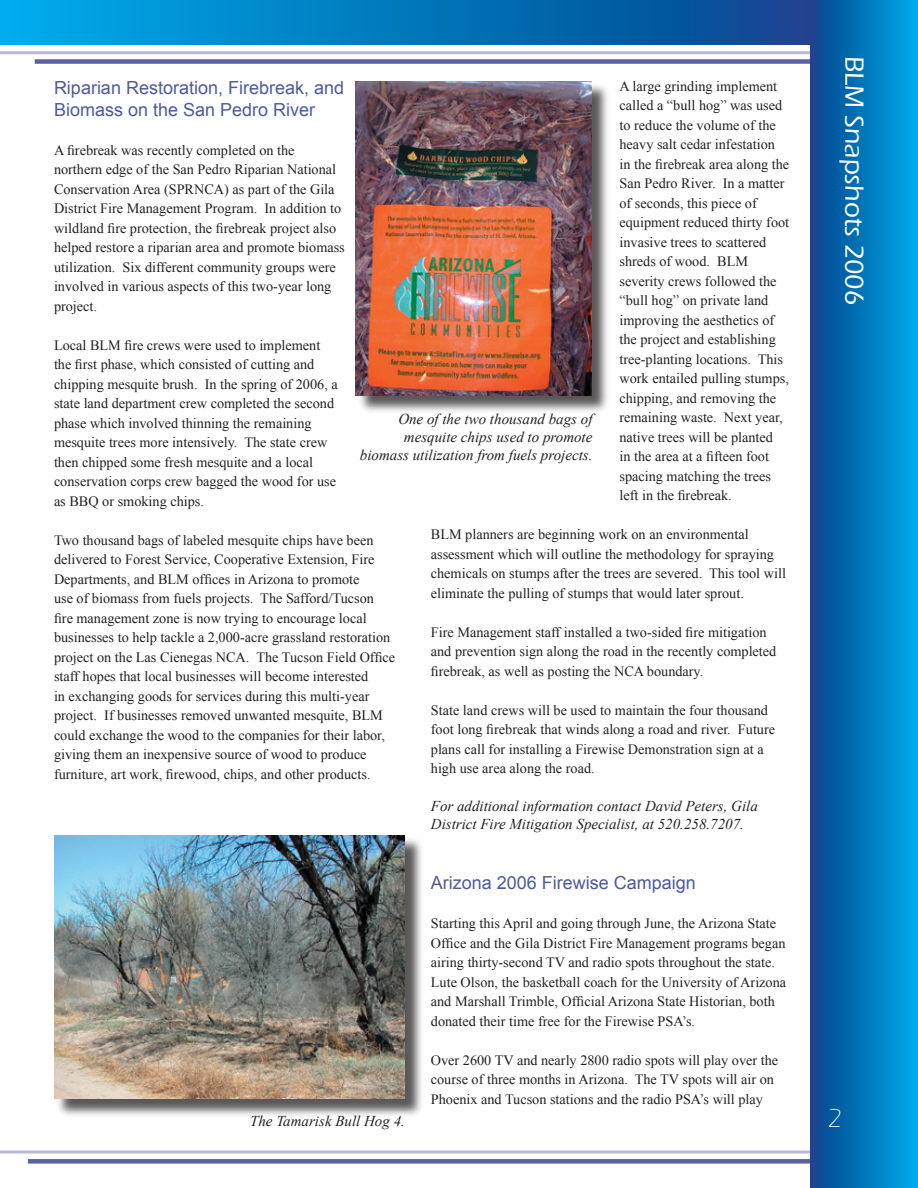
<style>
.page{position:relative;width:918px;height:1188px;background:#fff}
.page>*{position:absolute;margin:0;border:0;box-sizing:border-box;transform-origin:0 0}
.t1{font:500 27px "Eras ITC";color:#fff}
.t2{font:300 27px "Eras ITC";color:#fff}
.t3{font:18px/21.6px "Arial";color:#4d5a9e}
.t4{font:italic 15px/18px "Times New Roman";color:#231f20}
.t5{font:14.25px/19.5px "Times New Roman";color:#231f20}
</style>
<div class="page">
<hr style="left:0;top:51px;width:814px;height:3px;background:#b9b9d7">
<svg style="left:0;top:1150px;width:810px;height:4px;background:#cacae0"></svg>
<div style="left:35px;top:59px;width:782px;height:5px;background:#5861a3"></div>
<svg style="left:810px;top:0;width:108px;height:1188px;background:#0475b9"></svg>
<svg style="left:0;top:0;width:814px;height:44px;background:#0377bb"></svg>
<div style="left:28px;top:1159px;width:782px;height:5px;background:#5861a3"></div>
<div style="left:55px;top:836px;width:371px;height:283px;background:#231f20;opacity:.75"></div>
<img style="left:54px;top:835px;width:351px;height:264px">
<div style="left:356px;top:82px;width:256px;height:334px;background:#231f20;opacity:.75"></div>
<img style="left:355px;top:81px;width:236px;height:314px">
<p class="t5" style="left:619px;top:76px;width:171px">A large grinding implement called a “bull hog” was used to reduce the volume of the heavy salt cedar infestation in the firebreak area along the<br>San Pedro River. In a matter of seconds, this piece of equipment reduced thirty foot invasive trees to scattered shreds of wood. BLM severity crews followed the “bull hog” on private land improving the aesthetics of the project and establishing tree-planting locations. This work entailed pulling stumps, chipping, and removing the remaining waste. Next year, native trees will be planted<br>in the area at a fifteen foot spacing matching the trees left in the firebreak.</p>
<p class="t5" style="left:431px;top:525px;width:357px">BLM planners are beginning work on an environmental assessment which will outline the methodology for spraying chemicals on stumps after the trees are severed. This tool will eliminate the pulling of stumps that would later sprout.</p>
<p class="t5" style="left:431px;top:622px;width:347px">Fire Management staff installed a two-sided fire mitigation and prevention sign along the road in the recently completed firebreak, as well as posting the NCA boundary.</p>
<p class="t5" style="left:431px;top:700px;width:346px">State land crews will be used to maintain the four thousand foot long firebreak that winds along a road and river. Future plans call for installing a Firewise Demonstration sign at a high use area along the road.</p>
<p class="t4" style="left:431px;top:797px;width:329px">For additional information contact David Peters, Gila<br>District Fire Mitigation Specialist, at 520.258.7207.</p>
<p class="t3" style="left:54px;top:77px;width:292px">Riparian Restoration, Firebreak, and<br>Biomass on the San Pedro River</p>
<p class="t5" style="left:54px;top:140px;width:292px">A firebreak was recently completed on the northern edge of the San Pedro Riparian National Conservation Area (SPRNCA) as part of the Gila District Fire Management Program. In addition to wildland fire protection, the firebreak project also helped restore a riparian area and promote biomass utilization. Six different community groups were involved in various aspects of this two-year long project.</p>
<p class="t5" style="left:54px;top:335px;width:285px">Local BLM fire crews were used to implement the first phase, which consisted of cutting and chipping mesquite brush. In the spring of 2006, a state land department crew completed the second phase which involved thinning the remaining mesquite trees more intensively. The state crew then chipped some fresh mesquite and a local conservation corps crew bagged the wood for use as BBQ or smoking chips.</p>
<p class="t5" style="left:54px;top:530px;width:343px">Two thousand bags of labeled mesquite chips have been delivered to Forest Service, Cooperative Extension, Fire Departments, and BLM offices in Arizona to promote<br>use of biomass from fuels projects. The Safford/Tucson fire management zone is now trying to encourage local businesses to help tackle a 2,000-acre grassland restoration project on the Las Cienegas NCA. The Tucson Field Office staff hopes that local businesses will become interested<br>in exchanging goods for services during this multi-year project. If businesses removed unwanted mesquite, BLM could exchange the wood to the companies for their labor, giving them an inexpensive source of wood to produce furniture, art work, firewood, chips, and other products.</p>
<p class="t4" style="left:360px;top:410px;width:234px;text-align:right">One of the two thousand bags of mesquite chips used to promote biomass utilization from fuels projects.</p>
<p class="t4" style="left:250px;top:1111px;width:156px">The Tamarisk Bull Hog 4.</p>
<p class="t3" style="left:431px;top:873px;width:267px">Arizona 2006 Firewise Campaign</p>
<p class="t5" style="left:431px;top:914px;width:357px">Starting this April and going through June, the Arizona State Office and the Gila District Fire Management programs began airing thirty-second TV and radio spots throughout the state.<br>Lute Olson, the basketball coach for the University of Arizona and Marshall Trimble, Official Arizona State Historian, both donated their time free for the Firewise PSA’s.</p>
<p class="t5" style="left:431px;top:1050px;width:349px">Over 2600 TV and nearly 2800 radio spots will play over the course of three months in Arizona. The TV spots will air on<br>Phoenix and Tucson stations and the radio PSA’s will play</p>
<h1 class="t1" style="left:870px;top:56px;width:251px;rotate:90deg">BLM Snapshots 2006</h1>
<h1 class="t2" style="left:827px;top:1103px;width:16px">2</h1>
</div>
